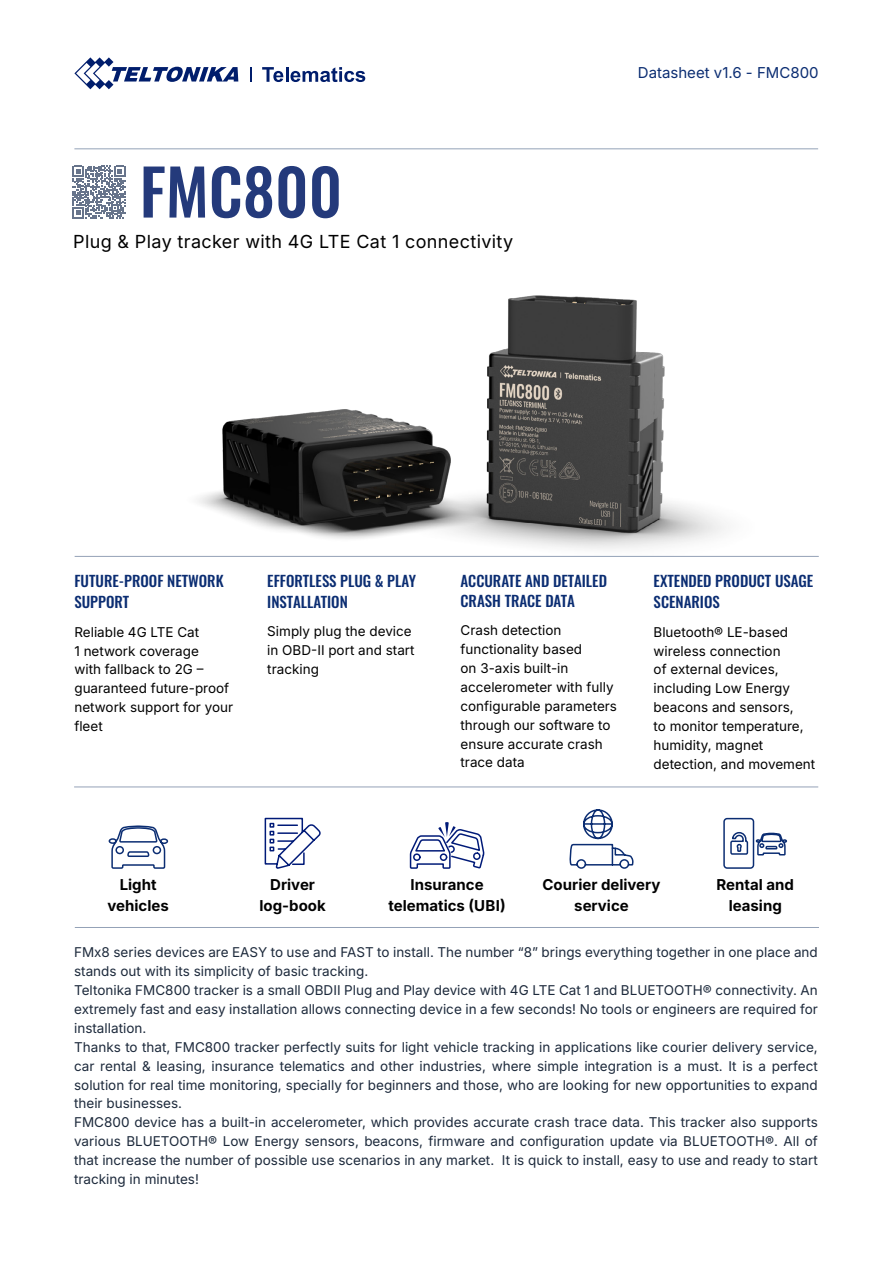
<style>
.page{position:relative;width:893px;height:1263px;background:#fff}
.page>*{position:absolute;margin:0;border:0;box-sizing:border-box;transform-origin:0 0}
.t1{font:500 63px "Oswald";color:#243a7b}
.t2{font:18px "Inter";letter-spacing:.02em;color:#000}
.t3{font:500 15px/21px "Oswald";color:#0b2d72}
.t4{font:700 15px/21px "Inter";color:#000;text-align:center}
.t5{font:15px "Inter";color:#0b2d72}
.t6{font:13.5px/18.9px "Inter";color:#1c293b}
.t7{font:13.5px/18.9px "Inter";color:#000}
</style>
<div class="page">
<svg style="left:74px;top:57px;width:164px;height:32px"></svg>
<svg style="left:250px;top:67px;width:2px;height:15px"></svg>
<svg style="left:262px;top:67px;width:103px;height:15px"></svg>
<svg style="left:73px;top:166px;width:52px;height:52px"></svg>
<hr style="left:74px;top:786px;width:744px;height:1px;background:#94a2b7">
<hr style="left:75px;top:927px;width:744px;height:1px;background:#94a2b7">
<img style="left:75px;top:295px;width:743px;height:261px">
<hr style="left:75px;top:556px;width:744px;height:1px;background:#94a2b7">
<hr style="left:74px;top:148px;width:744px;height:1px;background:#94a2b7">
<svg style="left:723px;top:817px;width:65px;height:52px"></svg>
<svg style="left:569px;top:809px;width:65px;height:60px"></svg>
<svg style="left:264px;top:817px;width:57px;height:52px"></svg>
<svg style="left:409px;top:822px;width:76px;height:47px"></svg>
<svg style="left:108px;top:826px;width:61px;height:43px"></svg>
<h1 class="t1" style="left:140px;top:159px;width:204px">FMC800</h1>
<h2 class="t2" style="left:73px;top:228px;width:442px">Plug &amp; Play tracker with 4G LTE Cat 1 connectivity</h2>
<p class="t5" style="left:638px;top:61px;width:182px">Datasheet v1.6 - FMC800</p>
<p class="t3" style="left:74px;top:572px;width:151px">FUTURE-PROOF NETWORK<br>SUPPORT</p>
<p class="t7" style="left:74px;top:622px;width:160px">Reliable 4G LTE Cat<br>1 network coverage<br>with fallback to 2G – guaranteed future-proof network support for your fleet</p>
<p class="t3" style="left:267px;top:572px;width:150px">EFFORTLESS PLUG &amp; PLAY<br>INSTALLATION</p>
<p class="t7" style="left:267px;top:621px;width:149px">Simply plug the device in OBD-II port and start tracking</p>
<p class="t3" style="left:460px;top:572px;width:148px;line-height:19.5px">ACCURATE AND DETAILED<br>CRASH TRACE DATA</p>
<p class="t7" style="left:460px;top:620px;width:158px">Crash detection functionality based<br>on 3-axis built-in accelerometer with fully configurable parameters through our software to ensure accurate crash trace data</p>
<p class="t3" style="left:654px;top:572px;width:161px">EXTENDED PRODUCT USAGE<br>SCENARIOS</p>
<p class="t7" style="left:654px;top:622px;width:163px">Bluetooth® LE-based wireless connection<br>of external devices, including Low Energy beacons and sensors,<br>to monitor temperature, humidity, magnet detection, and movement</p>
<p class="t4" style="left:108px;top:873px;width:63px">Light vehicles</p>
<p class="t4" style="left:259px;top:873px;width:68px">Driver log-book</p>
<p class="t4" style="left:389px;top:873px;width:119px">Insurance telematics (UBI)</p>
<p class="t4" style="left:542px;top:873px;width:120px">Courier delivery service</p>
<p class="t4" style="left:717px;top:873px;width:79px">Rental and leasing</p>
<p class="t6" style="left:74px;top:942px;width:745px">FMx8 series devices are EASY to use and FAST to install. The number “8” brings everything together in one place and stands out with its simplicity of basic tracking.<br>Teltonika FMC800 tracker is a small OBDII Plug and Play device with 4G LTE Cat 1 and BLUETOOTH® connectivity. An extremely fast and easy installation allows connecting device in a few seconds! No tools or engineers are required for installation.<br>Thanks to that, FMC800 tracker perfectly suits for light vehicle tracking in applications like courier delivery service, car rental &amp; leasing, insurance telematics and other industries, where simple integration is a must. It is a perfect solution for real time monitoring, specially for beginners and those, who are looking for new opportunities to expand their businesses.<br>FMC800 device has a built-in accelerometer, which provides accurate crash trace data. This tracker also supports various BLUETOOTH® Low Energy sensors, beacons, firmware and configuration update via BLUETOOTH®. All of that increase the number of possible use scenarios in any market. It is quick to install, easy to use and ready to start tracking in minutes!</p>
</div>
